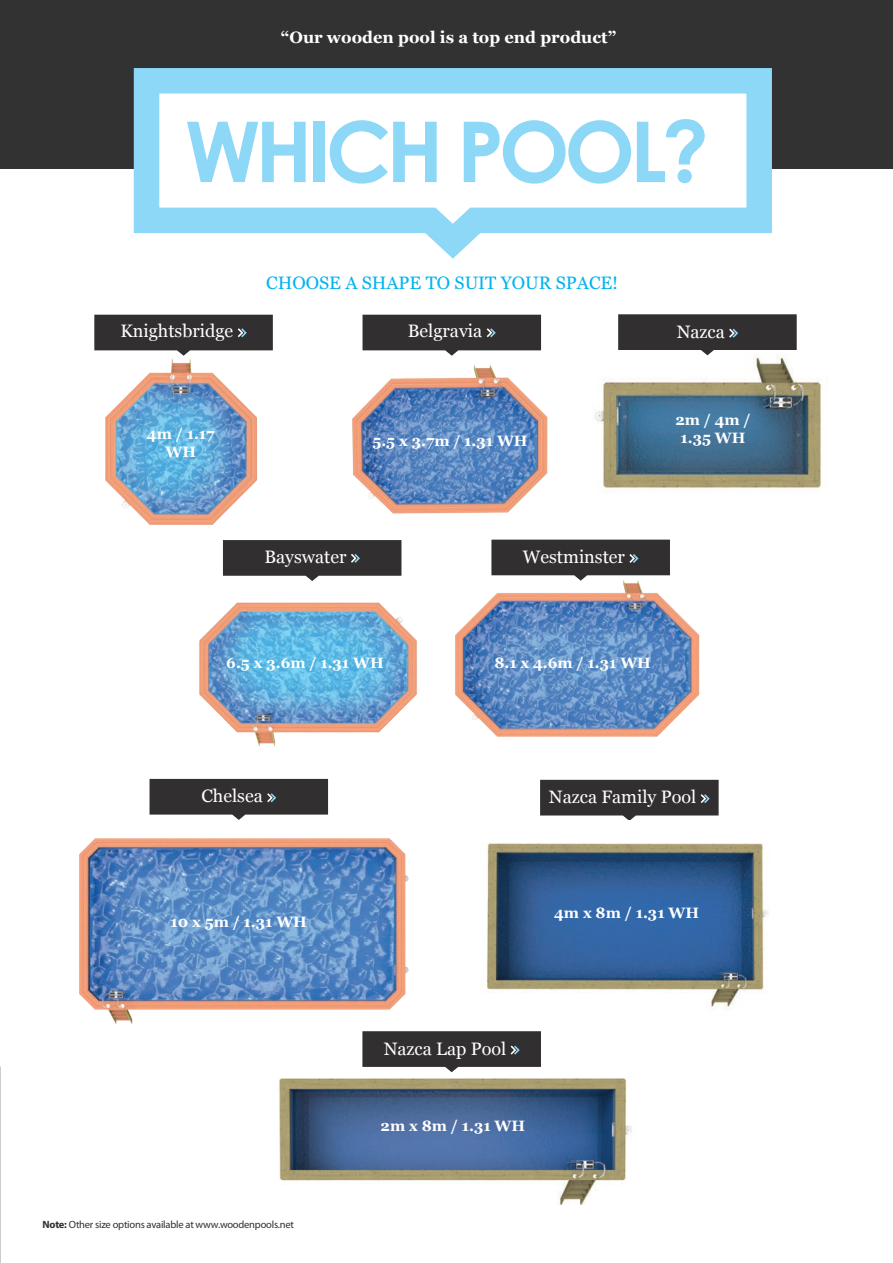
<style>
.page{position:relative;width:893px;height:1263px;background:#fff}
.page>*{position:absolute;margin:0;border:0;box-sizing:border-box;transform-origin:0 0}
.t1{font:700 84px "Century Gothic";letter-spacing:-.06em;color:#8dd7f7}
.t2{font:18px "Georgia";color:#fff}
.t3{font:18px "Georgia";color:#00b3ef}
.t4{font:700 16.5px "Georgia";color:#fff}
.t5{font:700 15px/18px "Georgia";color:#fff;text-align:center}
.t6{font:10.5px "Myriad Pro";letter-spacing:-.02em;color:#312f30}
.s1{font-weight:700}
</style>
<div class="page">
<img style="left:199px;top:567px;width:218px;height:180px">
<svg style="left:223px;top:540px;width:178px;height:41px;background:#4c4a4b"></svg>
<div style="left:0;top:0;width:893px;height:169px;background:#333233"></div>
<svg style="left:133px;top:68px;width:639px;height:191px"></svg>
<img style="left:352px;top:365px;width:196px;height:149px">
<svg style="left:363px;top:315px;width:178px;height:41px;background:#4d4b4c"></svg>
<img style="left:79px;top:838px;width:330px;height:186px">
<svg style="left:150px;top:779px;width:178px;height:41px;background:#4b4a4b"></svg>
<div style="left:94px;top:315px;width:179px;height:35px;background:#312f30"></div>
<img style="left:94px;top:350px;width:185px;height:194px">
<img style="left:455px;top:581px;width:245px;height:156px">
<svg style="left:491px;top:540px;width:179px;height:41px;background:#4d4c4d"></svg>
<img style="left:594px;top:355px;width:228px;height:134px">
<svg style="left:618px;top:314px;width:179px;height:41px;background:#4b4a4b"></svg>
<svg style="left:540px;top:780px;width:179px;height:40px;background:#484647"></svg>
<img style="left:486px;top:843px;width:283px;height:166px">
<svg style="left:362px;top:1031px;width:179px;height:41px;background:#4b4a4b"></svg>
<img style="left:279px;top:1078px;width:353px;height:126px">
<p class="t4" style="left:281px;top:25px;width:337px">“Our wooden pool is a top end product”</p>
<h1 class="t1" style="left:185px;top:88px;width:526px">WHICH POOL?</h1>
<p class="t2" style="left:120px;top:318px;width:114px">Knightsbridge</p>
<p class="t3" style="left:266px;top:269px;width:354px">CHOOSE A SHAPE TO SUIT YOUR SPACE!</p>
<p class="t2" style="left:408px;top:318px;width:76px">Belgravia</p>
<p class="t5" style="left:147px;top:424px;width:69px">4m / 1.17<br>WH</p>
<p class="t5" style="left:372px;top:431px;width:157px">5.5 x 3.7m / 1.31 WH</p>
<p class="t2" style="left:677px;top:318px;width:50px">Nazca</p>
<p class="t5" style="left:675px;top:410px;width:77px">2m / 4m /<br>1.35 WH</p>
<p class="t2" style="left:264px;top:543px;width:84px">Bayswater</p>
<p class="t5" style="left:226px;top:653px;width:159px">6.5 x 3.6m / 1.31 WH</p>
<p class="t2" style="left:523px;top:544px;width:104px">Westminster</p>
<p class="t5" style="left:494px;top:653px;width:158px">8.1 x 4.6m / 1.31 WH</p>
<p class="t2" style="left:201px;top:783px;width:63px">Chelsea</p>
<p class="t5" style="left:170px;top:912px;width:138px">10 x 5m / 1.31 WH</p>
<p class="t6" style="left:43px;top:1219px;width:253px"><span class="s1">Note:</span> Other size options available at www.woodenpools.net</p>
<p class="t2" style="left:549px;top:784px;width:149px">Nazca Family Pool</p>
<p class="t5" style="left:554px;top:903px;width:146px">4m x 8m / 1.31 WH</p>
<p class="t2" style="left:384px;top:1035px;width:124px">Nazca Lap Pool</p>
<p class="t5" style="left:381px;top:1116px;width:146px">2m x 8m / 1.31 WH</p>
</div>
